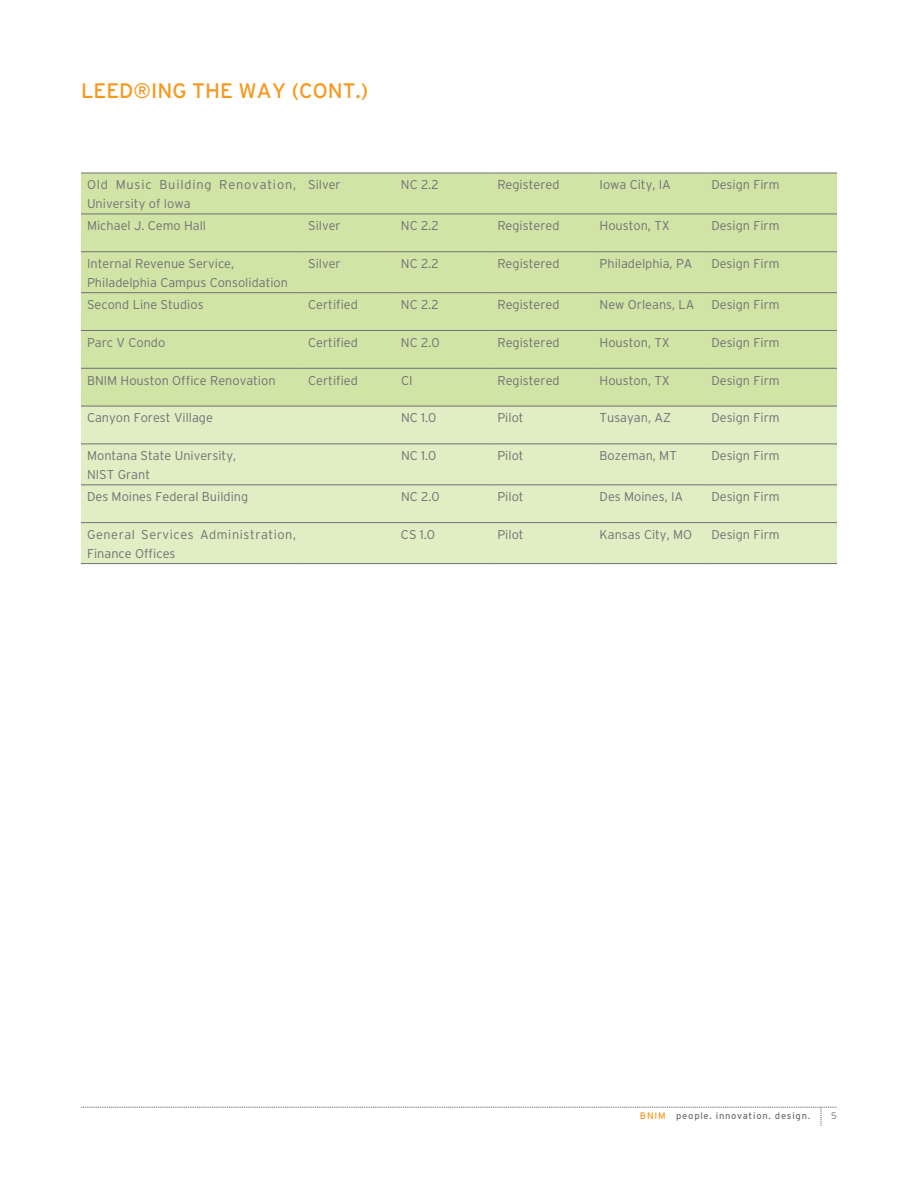
<style>
.page{position:relative;width:918px;height:1188px;background:#fff}
.page>*{position:absolute;margin:0;border:0;box-sizing:border-box;transform-origin:0 0}
.t1{font:21px "Interstate";color:#f8981d}
.t2{font:300 12.75px/18.8px "Interstate";color:#717074}
.t3{font:300 12.75px/18.8px "Interstate";letter-spacing:.045em;color:#717074}
.t4{font:300 12.75px/18.8px "Interstate";letter-spacing:.065em;color:#717074}
.t5{font:9.3px "Interstate";letter-spacing:.08em;color:#717074}
.t6{font:300 9.3px "Interstate";color:#717074}
.s1{color:#f8981d}
</style>
<div class="page">
<svg style="left:81px;top:1107px;width:756px;height:19px"></svg>
<div style="left:81px;top:174px;width:756px;height:232px;background:#d0e4a6"></div>
<div style="left:81px;top:407px;width:756px;height:156px;background:#e1edc3"></div>
<hr style="left:81px;top:173px;width:221px;height:1px;background:#717074">
<hr style="left:81px;top:214px;width:221px;height:1px;background:#717074">
<hr style="left:81px;top:251px;width:221px;height:1px;background:#717074">
<hr style="left:81px;top:292px;width:221px;height:1px;background:#717074">
<hr style="left:81px;top:330px;width:221px;height:1px;background:#717074">
<hr style="left:81px;top:368px;width:221px;height:1px;background:#717074">
<hr style="left:302px;top:173px;width:93px;height:1px;background:#717074">
<hr style="left:395px;top:173px;width:96px;height:1px;background:#717074">
<hr style="left:491px;top:173px;width:103px;height:1px;background:#717074">
<hr style="left:302px;top:214px;width:93px;height:1px;background:#717074">
<hr style="left:395px;top:214px;width:96px;height:1px;background:#717074">
<hr style="left:491px;top:214px;width:103px;height:1px;background:#717074">
<hr style="left:302px;top:251px;width:93px;height:1px;background:#717074">
<hr style="left:395px;top:251px;width:96px;height:1px;background:#717074">
<hr style="left:491px;top:251px;width:103px;height:1px;background:#717074">
<hr style="left:302px;top:292px;width:93px;height:1px;background:#717074">
<hr style="left:395px;top:292px;width:96px;height:1px;background:#717074">
<hr style="left:491px;top:292px;width:103px;height:1px;background:#717074">
<hr style="left:302px;top:330px;width:93px;height:1px;background:#717074">
<hr style="left:395px;top:330px;width:96px;height:1px;background:#717074">
<hr style="left:491px;top:330px;width:103px;height:1px;background:#717074">
<hr style="left:302px;top:368px;width:93px;height:1px;background:#717074">
<hr style="left:395px;top:368px;width:96px;height:1px;background:#717074">
<hr style="left:491px;top:368px;width:103px;height:1px;background:#717074">
<hr style="left:594px;top:173px;width:111px;height:1px;background:#717074">
<hr style="left:705px;top:173px;width:132px;height:1px;background:#717074">
<hr style="left:594px;top:214px;width:111px;height:1px;background:#717074">
<hr style="left:705px;top:214px;width:132px;height:1px;background:#717074">
<hr style="left:594px;top:251px;width:111px;height:1px;background:#717074">
<hr style="left:705px;top:251px;width:132px;height:1px;background:#717074">
<hr style="left:594px;top:292px;width:111px;height:1px;background:#717074">
<hr style="left:705px;top:292px;width:132px;height:1px;background:#717074">
<hr style="left:594px;top:330px;width:111px;height:1px;background:#717074">
<hr style="left:705px;top:330px;width:132px;height:1px;background:#717074">
<hr style="left:594px;top:368px;width:111px;height:1px;background:#717074">
<hr style="left:705px;top:368px;width:132px;height:1px;background:#717074">
<hr style="left:81px;top:406px;width:221px;height:1px;background:#717074">
<hr style="left:81px;top:444px;width:221px;height:1px;background:#717074">
<hr style="left:81px;top:485px;width:221px;height:1px;background:#717074">
<hr style="left:81px;top:522px;width:221px;height:1px;background:#717074">
<hr style="left:81px;top:563px;width:221px;height:1px;background:#717074">
<hr style="left:302px;top:406px;width:93px;height:1px;background:#717074">
<hr style="left:395px;top:406px;width:96px;height:1px;background:#717074">
<hr style="left:491px;top:406px;width:103px;height:1px;background:#717074">
<hr style="left:302px;top:444px;width:93px;height:1px;background:#717074">
<hr style="left:395px;top:444px;width:96px;height:1px;background:#717074">
<hr style="left:491px;top:444px;width:103px;height:1px;background:#717074">
<hr style="left:302px;top:485px;width:93px;height:1px;background:#717074">
<hr style="left:395px;top:485px;width:96px;height:1px;background:#717074">
<hr style="left:491px;top:485px;width:103px;height:1px;background:#717074">
<hr style="left:302px;top:522px;width:93px;height:1px;background:#717074">
<hr style="left:395px;top:522px;width:96px;height:1px;background:#717074">
<hr style="left:491px;top:522px;width:103px;height:1px;background:#717074">
<hr style="left:302px;top:563px;width:93px;height:1px;background:#717074">
<hr style="left:395px;top:563px;width:96px;height:1px;background:#717074">
<hr style="left:491px;top:563px;width:103px;height:1px;background:#717074">
<hr style="left:594px;top:406px;width:111px;height:1px;background:#717074">
<hr style="left:705px;top:406px;width:132px;height:1px;background:#717074">
<hr style="left:594px;top:444px;width:111px;height:1px;background:#717074">
<hr style="left:705px;top:444px;width:132px;height:1px;background:#717074">
<hr style="left:594px;top:485px;width:111px;height:1px;background:#717074">
<hr style="left:705px;top:485px;width:132px;height:1px;background:#717074">
<hr style="left:594px;top:522px;width:111px;height:1px;background:#717074">
<hr style="left:705px;top:522px;width:132px;height:1px;background:#717074">
<hr style="left:594px;top:563px;width:111px;height:1px;background:#717074">
<hr style="left:705px;top:563px;width:132px;height:1px;background:#717074">
<h1 class="t1" style="left:81px;top:79px;width:14px">LEED</h1>
<h1 class="t1" style="left:134px;top:79px;width:236px">®ing the Way (Cont.)</h1>
<p class="t4" style="left:87px;top:175px;width:211px">Old Music Building Renovation,<br>U niversity of Iowa</p>
<p class="t2" style="left:308px;top:175px;width:34px">Silver</p>
<p class="t2" style="left:401px;top:175px;width:39px">NC 2.2</p>
<p class="t2" style="left:497px;top:175px;width:64px">Registered</p>
<p class="t2" style="left:600px;top:175px;width:72px">Iowa City, IA</p>
<p class="t2" style="left:711px;top:175px;width:70px">Design Firm</p>
<p class="t2" style="left:87px;top:216px;width:121px">Michael J. Cemo Hall</p>
<p class="t2" style="left:308px;top:216px;width:34px">Silver</p>
<p class="t2" style="left:401px;top:216px;width:39px">NC 2.2</p>
<p class="t2" style="left:497px;top:216px;width:64px">Registered</p>
<p class="t2" style="left:600px;top:216px;width:72px">Houston, TX</p>
<p class="t2" style="left:711px;top:216px;width:70px">Design Firm</p>
<p class="t2" style="left:87px;top:254px;width:203px">Internal Revenue Service,<br>Philadelphia Campus Consolidation</p>
<p class="t2" style="left:308px;top:254px;width:34px">Silver</p>
<p class="t2" style="left:401px;top:254px;width:39px">NC 2.2</p>
<p class="t2" style="left:497px;top:254px;width:64px">Registered</p>
<p class="t2" style="left:600px;top:254px;width:93px">Philadelphia, PA</p>
<p class="t2" style="left:711px;top:254px;width:70px">Design Firm</p>
<p class="t2" style="left:87px;top:295px;width:118px">Second Line Studios</p>
<p class="t2" style="left:308px;top:295px;width:51px">Certified</p>
<p class="t2" style="left:401px;top:295px;width:39px">NC 2.2</p>
<p class="t2" style="left:497px;top:295px;width:64px">Registered</p>
<p class="t2" style="left:600px;top:295px;width:88px">New Orleans, LA</p>
<p class="t2" style="left:711px;top:295px;width:70px">Design Firm</p>
<p class="t2" style="left:87px;top:333px;width:80px">Parc V Condo</p>
<p class="t2" style="left:308px;top:333px;width:51px">Certified</p>
<p class="t2" style="left:401px;top:333px;width:40px">NC 2.0</p>
<p class="t2" style="left:497px;top:333px;width:64px">Registered</p>
<p class="t2" style="left:600px;top:333px;width:72px">Houston, TX</p>
<p class="t2" style="left:711px;top:333px;width:70px">Design Firm</p>
<p class="t2" style="left:87px;top:371px;width:190px">BNIM Houston Office Renovation</p>
<p class="t2" style="left:308px;top:371px;width:51px">Certified</p>
<p class="t2" style="left:401px;top:371px;width:13px">CI</p>
<p class="t2" style="left:497px;top:371px;width:64px">Registered</p>
<p class="t2" style="left:600px;top:371px;width:72px">Houston, TX</p>
<p class="t2" style="left:711px;top:371px;width:70px">Design Firm</p>
<p class="t2" style="left:87px;top:408px;width:127px">Canyon Forest Village</p>
<p class="t2" style="left:401px;top:408px;width:37px">NC 1.0</p>
<p class="t2" style="left:497px;top:408px;width:28px">Pilot</p>
<p class="t2" style="left:600px;top:408px;width:73px">Tusayan, AZ</p>
<p class="t2" style="left:711px;top:408px;width:70px">Design Firm</p>
<p class="t2" style="left:87px;top:446px;width:151px">Montana State U niversity,<br>NIST Grant</p>
<p class="t2" style="left:401px;top:446px;width:37px">NC 1.0</p>
<p class="t2" style="left:497px;top:446px;width:28px">Pilot</p>
<p class="t2" style="left:600px;top:446px;width:77px">Bozeman, MT</p>
<p class="t2" style="left:711px;top:446px;width:70px">Design Firm</p>
<p class="t2" style="left:87px;top:487px;width:163px">Des Moines Federal Building</p>
<p class="t2" style="left:401px;top:487px;width:40px">NC 2.0</p>
<p class="t2" style="left:497px;top:487px;width:28px">Pilot</p>
<p class="t2" style="left:600px;top:487px;width:84px">Des Moines, IA</p>
<p class="t2" style="left:711px;top:487px;width:70px">Design Firm</p>
<p class="t3" style="left:87px;top:525px;width:211px">General Services Administration,<br>Finance Offices</p>
<p class="t2" style="left:401px;top:525px;width:36px">CS 1.0</p>
<p class="t2" style="left:497px;top:525px;width:28px">Pilot</p>
<p class="t2" style="left:600px;top:525px;width:92px">Kansas City, MO</p>
<p class="t2" style="left:711px;top:525px;width:70px">Design Firm</p>
<p class="t5" style="left:640px;top:1111px;width:172px"><span class="s1">BNIM</span> people. innovation. design.</p>
<p class="t6" style="left:831px;top:1111px;width:7px">5</p>
</div>
